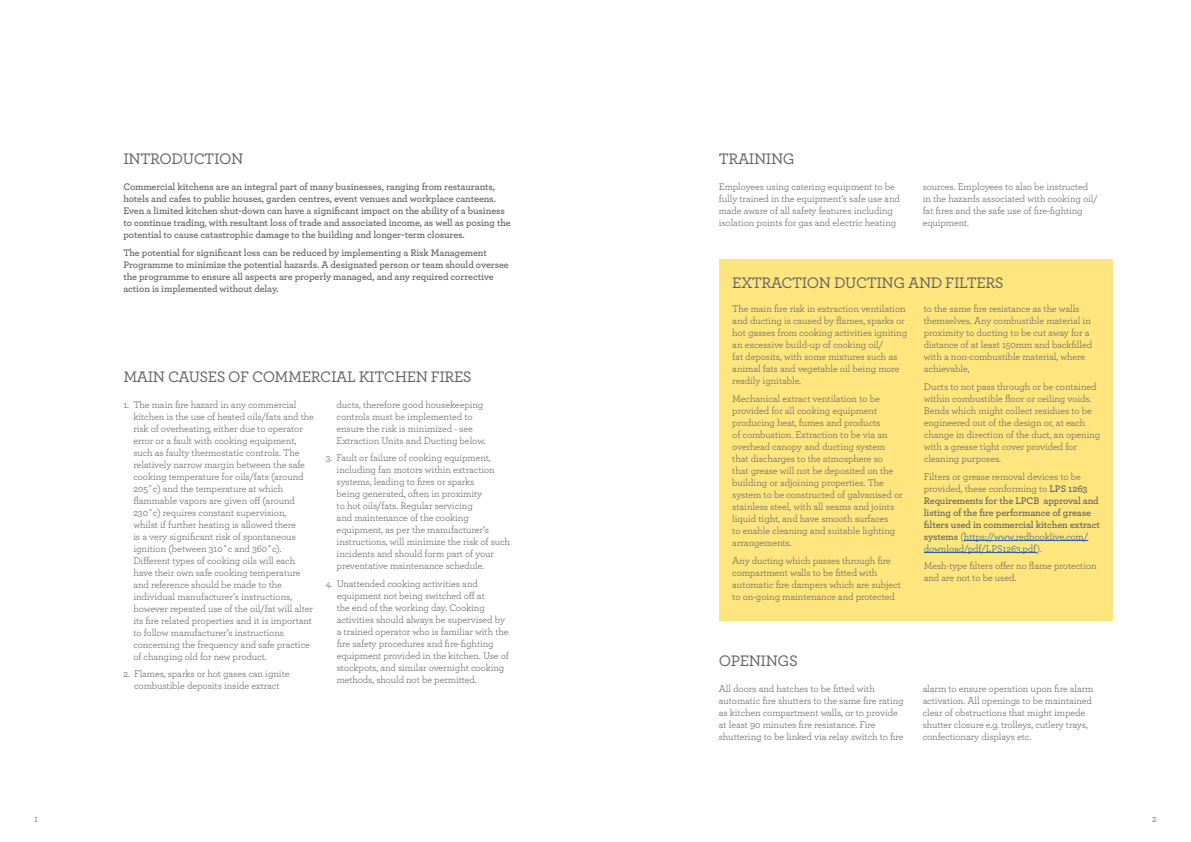
<style>
.page{position:relative;width:1191px;height:842px;background:#fff}
.page>*{position:absolute;margin:0;border:0;box-sizing:border-box;transform-origin:0 0}
.t1{font:500 16px "Archer";letter-spacing:-.025em;color:#646363}
.t2{font:10px/12px "Archer";letter-spacing:-.01em;color:#646363}
.t3{font:600 10px/12px "Archer";letter-spacing:-.01em;color:#646363}
.s1{font-weight:400}
.s2{font-weight:400;color:#275b9b}
</style>
<div class="page">
<div style="left:719px;top:259px;width:393px;height:362px;background:#ffe57e"></div>
<hr style="left:964px;top:540px;width:124px;height:1px;background:#275b9b">
<hr style="left:924px;top:552px;width:112px;height:1px;background:#275b9b">
<h1 class="t1" style="left:123px;top:148px;width:122px">INTRODUCTION</h1>
<p class="t3" style="left:123px;top:180px;width:389px">Commercial kitchens are an integral part of many businesses, ranging from restaurants, hotels and cafes to public houses, garden centres, event venues and workplace canteens.<br>Even a limited kitchen shut-down can have a significant impact on the ability of a business to continue trading, with resultant loss of trade and associated income, as well as posing the potential to cause catastrophic damage to the building and longer-term closures.</p>
<p class="t3" style="left:123px;top:246px;width:387px">The potential for significant loss can be reduced by implementing a Risk Management Programme to minimize the potential hazards. A designated person or team should oversee the programme to ensure all aspects are properly managed, and any required corrective action is implemented without delay.</p>
<h1 class="t1" style="left:123px;top:365px;width:350px">MAIN CAUSES OF COMMERCIAL KITCHEN FIRES</h1>
<p class="t2" style="left:133px;top:398px;width:182px;text-indent:-10px">1. The main fire hazard in any commercial kitchen is the use of heated oils/fats and the risk of overheating, either due to operator error or a fault with cooking equipment, such as faulty thermostatic controls. The relatively narrow margin between the safe cooking temperature for oils/fats (around 205˚c) and the temperature at which flammable vapors are given off (around 230˚c) requires constant supervision,<br>whilst if further heating is allowed there<br>is a very significant risk of spontaneous ignition (between 310˚c and 360˚c).<br>Different types of cooking oils will each have their own safe cooking temperature and reference should be made to the individual manufacturer’s instructions, however repeated use of the oil/fat will alter its fire related properties and it is important to follow manufacturer’s instructions concerning the frequency and safe practice of changing old for new product.</p>
<p class="t2" style="left:123px;top:667px;width:168px;text-align:center">2. Flames, sparks or hot gases can ignite combustible deposits inside extract</p>
<p class="t2" style="left:336px;top:398px;width:150px">ducts, therefore good housekeeping controls must be implemented to ensure the risk is minimized - see Extraction Units and Ducting below.</p>
<p class="t2" style="left:337px;top:451px;width:175px;text-indent:-11px">3. Fault or failure of cooking equipment, including fan motors within extraction systems, leading to fires or sparks<br>being generated, often in proximity<br>to hot oils/fats. Regular servicing<br>and maintenance of the cooking equipment, as per the manufacturer’s instructions, will minimize the risk of such incidents and should form part of your preventative maintenance schedule.</p>
<p class="t2" style="left:337px;top:577px;width:174px;text-indent:-11px">4. Unattended cooking activities and equipment not being switched off at<br>the end of the working day. Cooking activities should always be supervised by a trained operator who is familiar with the fire safety procedures and fire-fighting equipment provided in the kitchen. Use of stockpots, and similar overnight cooking methods, should not be permitted.</p>
<h1 class="t1" style="left:719px;top:148px;width:77px">TRAINING</h1>
<p class="t2" style="left:719px;top:180px;width:182px">Employees using catering equipment to be fully trained in the equipment’s safe use and made aware of all safety features including isolation points for gas and electric heating</p>
<p class="t2" style="left:922px;top:180px;width:177px">sources. Employees to also be instructed in the hazards associated with cooking oil/ fat fires and the safe use of fire-fighting equipment.</p>
<h1 class="t1" style="left:732px;top:271px;width:273px">EXTRACTION DUCTING AND FILTERS</h1>
<p class="t2" style="left:732px;top:302px;width:176px">The main fire risk in extraction ventilation and ducting is caused by flames, sparks or hot gasses from cooking activities igniting an excessive build-up of cooking oil/<br>fat deposits, with some mixtures such as animal fats and vegetable oil being more readily ignitable.</p>
<p class="t2" style="left:732px;top:392px;width:172px">Mechanical extract ventilation to be provided for all cooking equipment producing heat, fumes and products<br>of combustion. Extraction to be via an overhead canopy and ducting system that discharges to the atmosphere so<br>that grease will not be deposited on the building or adjoining properties. The system to be constructed of galvanised or stainless steel, with all seams and joints liquid tight, and have smooth surfaces<br>to enable cleaning and suitable lighting arrangements.</p>
<p class="t2" style="left:732px;top:554px;width:170px">Any ducting which passes through fire compartment walls to be fitted with automatic fire dampers which are subject to on-going maintenance and protected</p>
<p class="t2" style="left:924px;top:302px;width:170px">to the same fire resistance as the walls themselves. Any combustible material in proximity to ducting to be cut away for a distance of at least 150mm and backfilled with a non-combustible material, where achievable,</p>
<p class="t2" style="left:924px;top:380px;width:178px">Ducts to not pass through or be contained within combustible floor or ceiling voids.<br>Bends which might collect residues to be engineered out of the design or, at each change in direction of the duct, an opening with a grease tight cover provided for cleaning purposes.</p>
<p class="t3" style="left:924px;top:470px;width:178px"><span class="s1">Filters or grease removal devices to be provided, these conforming to</span> LPS 1263<br>Requirements for the LPCB approval and listing of the fire performance of grease filters used in commercial kitchen extract systems <span class="s1">(</span><span class="s2">https://www.redbooklive.com/ download/pdf/LPS1263.pdf</span><span class="s1">).</span></p>
<p class="t2" style="left:924px;top:559px;width:174px">Mesh-type filters offer no flame protection and are not to be used.</p>
<h1 class="t1" style="left:719px;top:649px;width:80px">OPENINGS</h1>
<p class="t2" style="left:719px;top:682px;width:186px">All doors and hatches to be fitted with automatic fire shutters to the same fire rating as kitchen compartment walls, or to provide at least 90 minutes fire resistance. Fire shuttering to be linked via relay switch to fire</p>
<p class="t2" style="left:922px;top:682px;width:172px">alarm to ensure operation upon fire alarm activation. All openings to be maintained clear of obstructions that might impede shutter closure e.g. trolleys, cutlery trays, confectionary displays etc.</p>
<p class="t2" style="left:34px;top:812px;width:5px">1</p>
<p class="t2" style="left:1152px;top:812px;width:6px">2</p>
</div>
